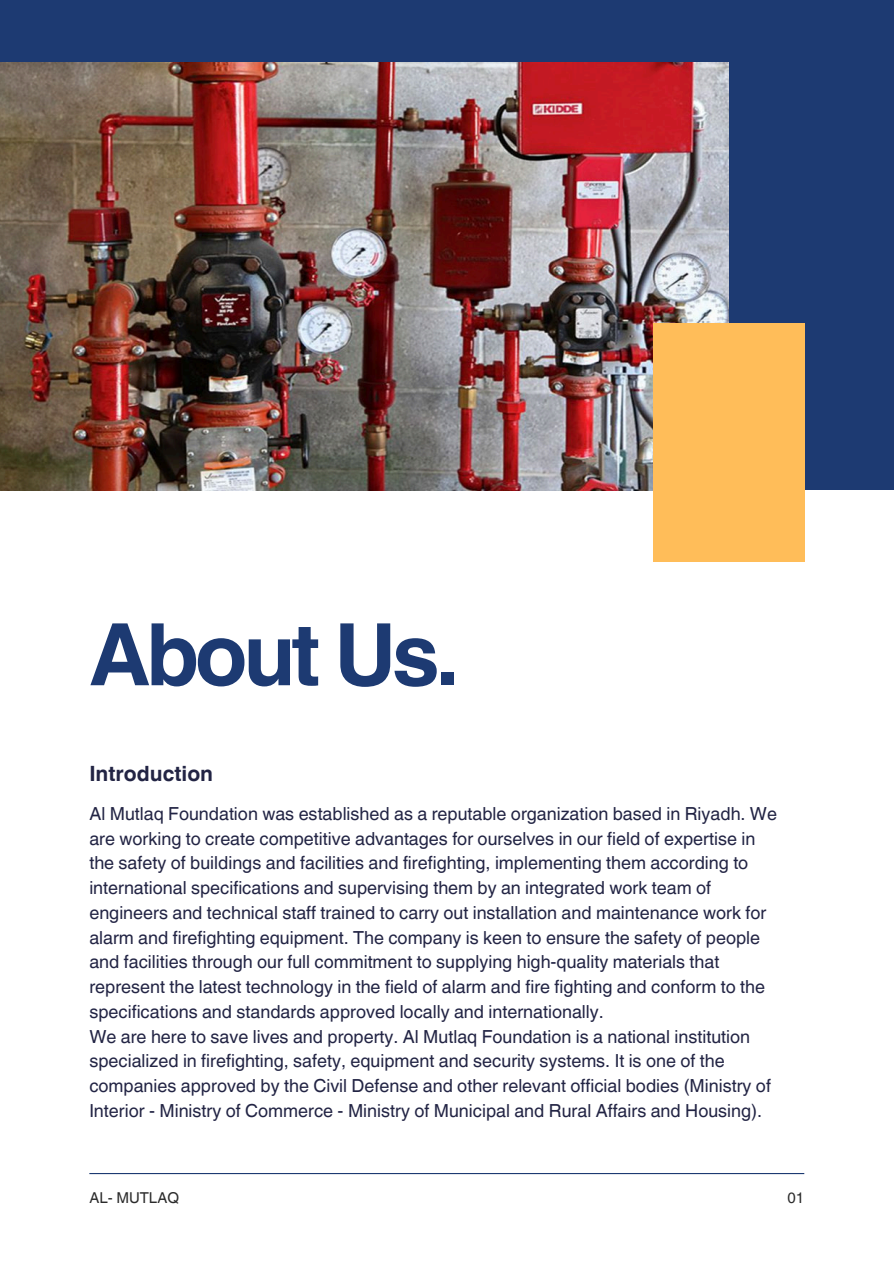
<style>
.page{position:relative;width:894px;height:1264px;background:#fff}
.page>*{position:absolute;margin:0;border:0;box-sizing:border-box;transform-origin:0 0}
.t1{font:700 86.1px "Helvetica World";letter-spacing:-.055em;color:#1d3a72}
.t2{font:700 21px "Helvetica World";color:#222444}
.t3{font:18px/24.8px "Helvetica World";color:#222444}
.t4{font:15px "Helvetica World";color:#2b2b2b}
</style>
<div class="page">
<div style="left:0;top:0;width:892px;height:489px;background:#1d3a72"></div>
<img style="left:0;top:63px;width:728px;height:427px">
<hr style="left:89px;top:1172px;width:715px;height:2px;background:#1d3a72">
<div style="left:652px;top:323px;width:152px;height:238px;background:#ffbd59"></div>
<h1 class="t1" style="left:89px;top:584px;width:371px">About Us.</h1>
<h2 class="t2" style="left:89px;top:756px;width:125px">Introduction</h2>
<h3 class="t3" style="left:89px;top:801px;width:689px">Al Mutlaq Foundation was established as a reputable organization based in Riyadh. We are working to create competitive advantages for ourselves in our field of expertise in the safety of buildings and facilities and firefighting, implementing them according to international specifications and supervising them by an integrated work team of engineers and technical staff trained to carry out installation and maintenance work for alarm and firefighting equipment. The company is keen to ensure the safety of people and facilities through our full commitment to supplying high-quality materials that represent the latest technology in the field of alarm and fire fighting and conform to the specifications and standards approved locally and internationally.<br>We are here to save lives and property. Al Mutlaq Foundation is a national institution specialized in firefighting, safety, equipment and security systems. It is one of the companies approved by the Civil Defense and other relevant official bodies (Ministry of Interior - Ministry of Commerce - Ministry of Municipal and Rural Affairs and Housing).</h3>
<p class="t4" style="left:89px;top:1188px;width:91px">AL- MUTLAQ</p>
<p class="t4" style="left:787px;top:1188px;width:18px">01</p>
</div>
